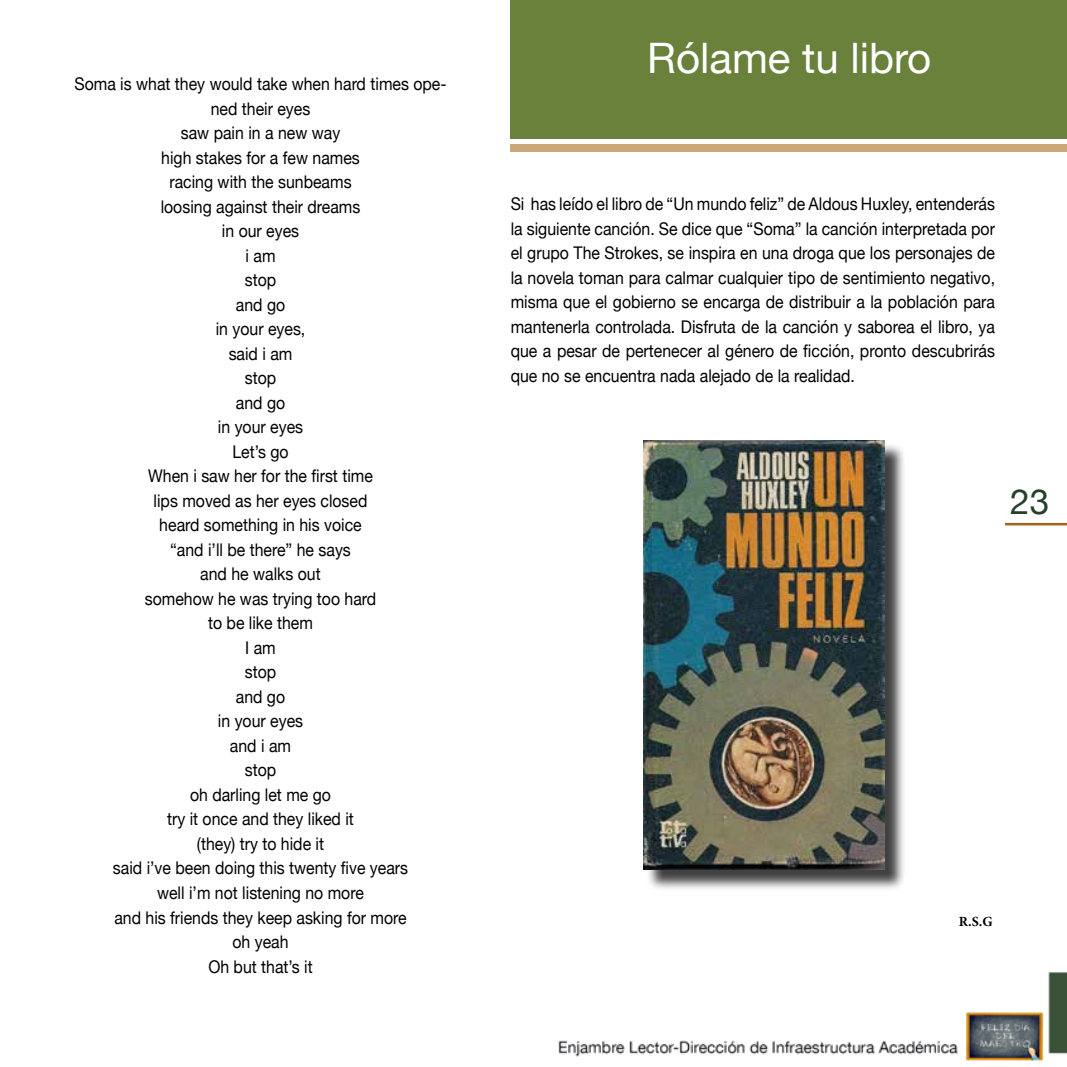
<style>
.page{position:relative;width:1067px;height:1067px;background:#fff}
.page>*{position:absolute;margin:0;border:0;box-sizing:border-box;transform-origin:0 0}
.t1{font:42px "Helvetica Neue";color:#fff}
.t2{font:35px "Helvetica Neue";color:#234126}
.t3{font:17.5px/24.5px "Helvetica Neue";color:#000;text-align:justify;scale:.91 1}
.t4{font:700 14px "Minion Pro";color:#000}
</style>
<div class="page">
<img style="left:510px;top:138px;width:557px;height:923px">
<hr style="left:1005px;top:523px;width:62px;height:1px;background:#995800">
<hr style="left:1005px;top:524px;width:62px;height:1px;background:#995800">
<div style="left:510px;top:0;width:557px;height:138px;background:#6a813b"></div>
<div style="left:510px;top:144px;width:557px;height:8px;background:#caa977"></div>
<div style="left:646px;top:442px;width:259px;height:449px;background:#000;opacity:.75"></div>
<img style="left:643px;top:440px;width:241px;height:429px">
<p class="t3" style="left:74px;top:71px;width:410px;text-align:center">Soma is what they would take when hard times ope&shy;ned their eyes<br>saw pain in a new way<br>high stakes for a few names<br>racing with the sunbeams<br>loosing against their dreams<br>in our eyes<br>i am<br>stop<br>and go<br>in your eyes,<br>said i am<br>stop<br>and go<br>in your eyes<br>Let’s go<br>When i saw her for the first time<br>lips moved as her eyes closed<br>heard something in his voice<br>“and i’ll be there” he says<br>and he walks out<br>somehow he was trying too hard<br>to be like them<br>I am<br>stop<br>and go<br>in your eyes<br>and i am<br>stop<br>oh darling let me go<br>try it once and they liked it<br>(they) try to hide it<br>said i’ve been doing this twenty five years<br>well i’m not listening no more<br>and his friends they keep asking for more<br>oh yeah<br>Oh but that’s it</p>
<h1 class="t1" style="left:647px;top:33px;width:285px">Rólame tu libro</h1>
<p class="t3" style="left:510px;top:191px;width:534px">Si has leído el libro de “Un mundo feliz” de Aldous Huxley, entenderás la siguiente canción. Se dice que “Soma” la canción interpretada por el grupo The Strokes, se inspira en una droga que los personajes de la novela toman para calmar cualquier tipo de sentimiento negativo, misma que el gobierno se encarga de distribuir a la población para mantenerla controlada. Disfruta de la canción y saborea el libro, ya que a pesar de pertenecer al género de ficción, pronto descubrirás que no se encuentra nada alejado de la realidad.</p>
<h2 class="t2" style="left:1010px;top:481px;width:40px">23</h2>
<p class="t4" style="left:958px;top:912px;width:35px">R.S.G</p>
</div>
